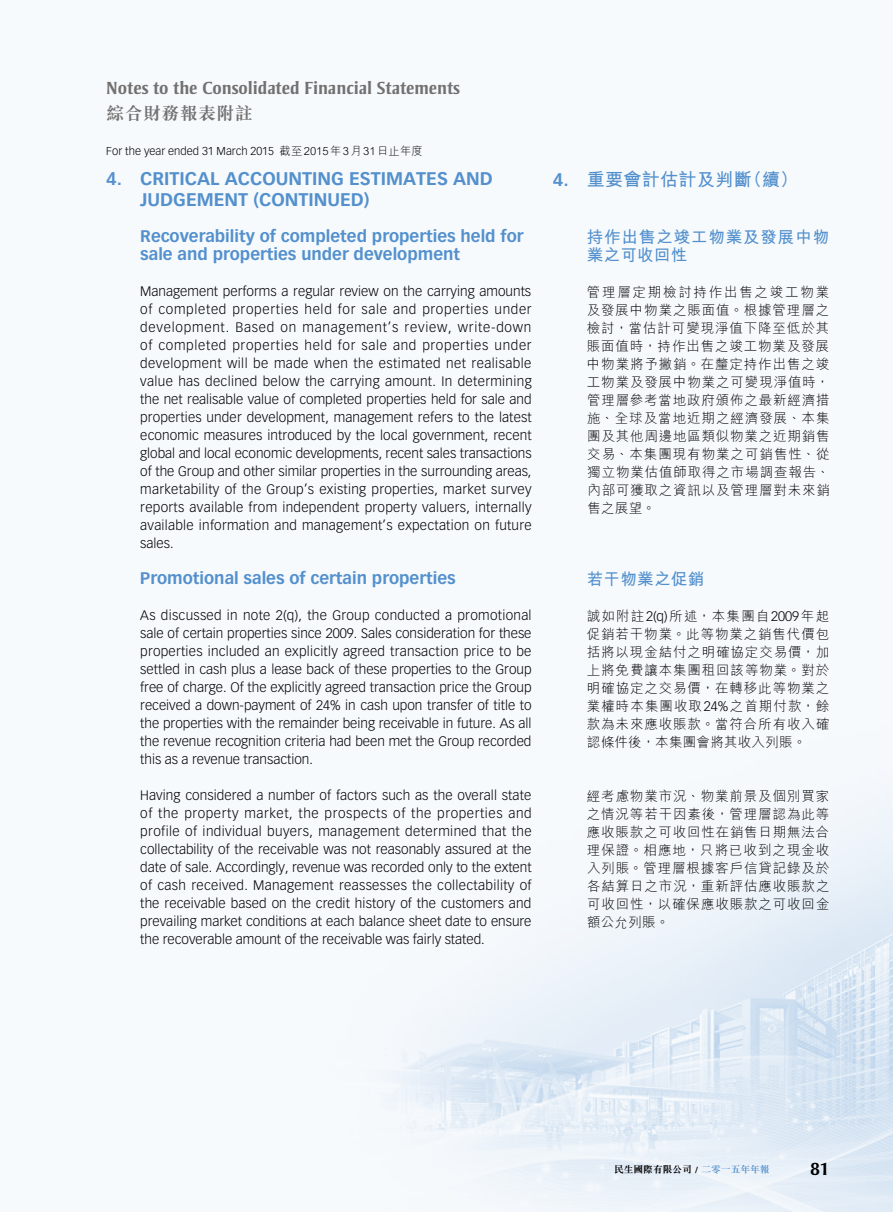
<style>
.page{position:relative;width:893px;height:1212px;background:#fff}
.page>*{position:absolute;margin:0;border:0;box-sizing:border-box;transform-origin:0 0}
.t1{font:700 18px "Vectora LT Std";color:#5390cd}
.t2{font:700 18px "Strayhorn MT Std";color:#727171}
.t3{font:700 18px "M Hei HK";letter-spacing:.02em;color:#5390cd}
.t4{font:700 18px "M Sung HK";letter-spacing:.02em;color:#727171}
.t5{font:700 18px "Strayhorn MT Std";color:#000}
.t6{font:700 16.5px/18px "Vectora LT Std";color:#5390cd}
.t7{font:700 16.5px/18px "M Hei HK";letter-spacing:.055em;color:#5390cd}
.t8{font:700 16.5px "M Hei HK";letter-spacing:.02em;color:#5390cd}
.t9{font:300 13.5px/18px "Vectora LT Std";color:#000;text-align:justify}
.t10{font:300 13.5px/18px "M Hei HK";letter-spacing:.065em;color:#000;text-align:justify}
.t11{font:300 11.25px "Vectora LT Std";color:#000}
.t12{font:700 9.75px "M Sung HK";color:#000}
.s1{font-family:"M Hei HK"}
.s2{font-family:"Vectora LT Std"}
.s3{color:#5390cd}
</style>
<div class="page">
<img style="left:362px;top:770px;width:531px;height:442px">
<h1 class="t2" style="left:106px;top:77px;width:355px">Notes to the Consolidated Financial Statements</h1>
<h1 class="t4" style="left:106px;top:104px;width:148px">綜合財務報表附註</h1>
<p class="t11" style="left:106px;top:144px;width:318px">For the year ended 31 March 2015 <span class="s1">截至 2015年 3月 31日止年度</span></p>
<h1 class="t1" style="left:106px;top:168px;width:28px">4. CRITICAL</h1>
<h1 class="t1" style="left:225px;top:168px;width:14px">ACC</h1>
<h1 class="t1" style="left:263px;top:168px;width:38px">OUNTING</h1>
<h1 class="t1" style="left:349px;top:168px;width:66px">ESTI MATE</h1>
<h1 class="t1" style="left:437px;top:168px;width:57px">S AN D</h1>
<h1 class="t1" style="left:140px;top:189px;width:86px">JUDGEMENT</h1>
<h1 class="t1" style="left:253px;top:189px;width:43px">(CONTIN</h1>
<h1 class="t1" style="left:327px;top:189px;width:44px">UED)</h1>
<p class="t6" style="left:140px;top:227px;width:385px">Recoverability of completed properties held for sale and properties under development</p>
<p class="t9" style="left:140px;top:282px;width:393px">Management performs a regular review on the carrying amounts of completed properties held for sale and properties under development. Based on management’s review, write-down of completed properties held for sale and properties under development will be made when the estimated net realisable value has declined below the carrying amount. In determining the net realisable value of completed properties held for sale and properties under development, management refers to the latest economic measures introduced by the local government, recent global and local economic developments, recent sales transactions of the Group and other similar properties in the surrounding areas, marketability of the Group’s existing properties, market survey reports available from independent property valuers, internally available information and management’s expectation on future sales.</p>
<p class="t6" style="left:140px;top:569px;width:317px">Promotional sales of certain properties</p>
<p class="t9" style="left:140px;top:606px;width:393px">As discussed in note 2(q), the Group conducted a promotional sale of certain properties since 2009. Sales consideration for these properties included an explicitly agreed transaction price to be settled in cash plus a lease back of these properties to the Group free of charge. Of the explicitly agreed transaction price the Group received a down-payment of 24% in cash upon transfer of title to the properties with the remainder being receivable in future. As all the revenue recognition criteria had been met the Group recorded this as a revenue transaction.</p>
<p class="t9" style="left:140px;top:786px;width:393px">Having considered a number of factors such as the overall state of the property market, the prospects of the properties and profile of individual buyers, management determined that the collectability of the receivable was not reasonably assured at the date of sale. Accordingly, revenue was recorded only to the extent of cash received. Management reassesses the collectability of the receivable based on the credit history of the customers and prevailing market conditions at each balance sheet date to ensure the recoverable amount of the receivable was fairly stated.</p>
<h1 class="t3" style="left:553px;top:166px;width:247px"><span class="s2">4.</span> 重要會計估計及判斷（續）</h1>
<p class="t7" style="left:587px;top:227px;width:244px">持作出售之竣工物業及發展中物業之可收回性</p>
<p class="t10" style="left:587px;top:283px;width:245px">管理層定期檢討持作出售之竣工物業及發展中物業之賬面值。根據管理層之檢討，當估計可變現淨值下降至低於其賬面值時，持作出售之竣工物業及發展中物業將予撇銷。在釐定持作出售之竣工物業及發展中物業之可變現淨值時，管理層參考當地政府頒佈之最新經濟措施、全球及當地近期之經濟發展、本集團及其他周邊地區類似物業之近期銷售交易、本集團現有物業之可銷售性、從獨立物業估值師取得之市場調查報告、內部可獲取之資訊以及管理層對未來銷售之展望。</p>
<p class="t8" style="left:587px;top:567px;width:119px">若干物業之促銷</p>
<p class="t10" style="left:587px;top:607px;width:244px">誠如附註<span class="s2">2(q)</span>所述，本集團自<span class="s2">2009</span>年起促銷若干物業。此等物業之銷售代價包括將以現金結付之明確協定交易價，加上將免費讓本集團租回該等物業。對於明確協定之交易價，在轉移此等物業之業權時本集團收取<span class="s2">24%</span>之首期付款，餘款為未來應收賬款。當符合所有收入確認條件後，本集團會將其收入列賬。</p>
<p class="t10" style="left:587px;top:787px;width:244px">經考慮物業市況、物業前景及個別買家之情況等若干因素後，管理層認為此等應收賬款之可收回性在銷售日期無法合理保證。相應地，只將已收到之現金收入列賬。管理層根據客戶信貸記錄及於各結算日之市況，重新評估應收賬款之可收回性，以確保應收賬款之可收回金額公允列賬。</p>
<p class="t12" style="left:614px;top:1165px;width:157px">民生國際有限公司 / <span class="s3">二零一五年年報</span></p>
<h1 class="t5" style="left:810px;top:1159px;width:20px">81</h1>
</div>
